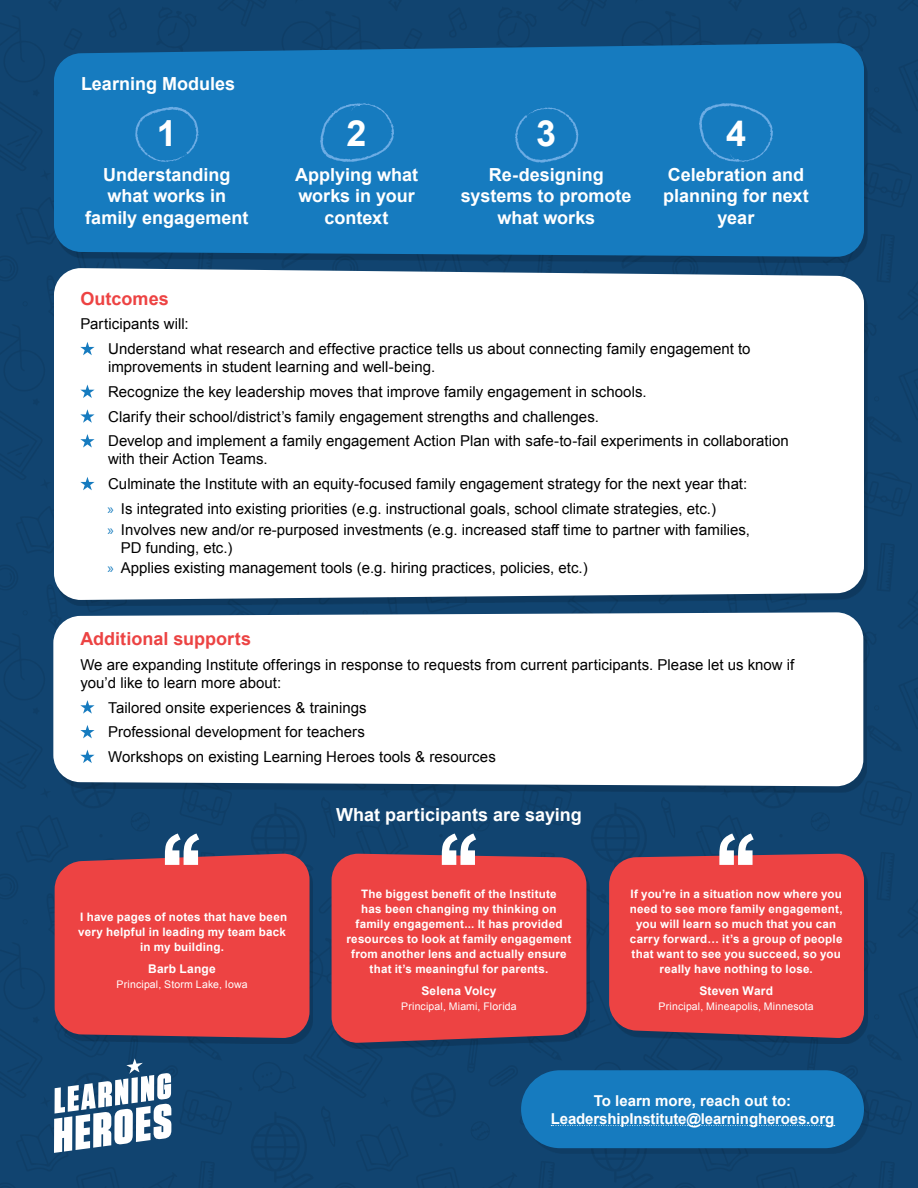
<style>
.page{position:relative;width:918px;height:1188px;background:#114470}
.page>*{position:absolute;margin:0;border:0;box-sizing:border-box;transform-origin:0 0}
.t1{font:700 36px "Arial";color:#fff}
.t2{font:700 18px/21.6px "Arial";color:#fff;text-align:center}
.t3{font:700 18px "Arial";color:#ec4343}
.t4{font:700 18px "Arial";letter-spacing:.005em;color:#ed4343}
.t5{font:15px/24.8px "Arial";color:#000}
.t6{font:700 15px/18px "Arial";letter-spacing:-.01em;color:#fff;text-align:center}
.t7{font:700 12px "Arial";letter-spacing:.015em;color:#fff}
.t8{font:700 11.7px/15px "Arial";letter-spacing:.02em;color:#fff;text-align:center}
.t9{font:10.5px "Arial";letter-spacing:.015em;color:#fff}
.s1{font-family:"Myriad Pro";color:#167cbe}
</style>
<div class="page">
<div style="left:57px;top:49px;width:811px;height:214px;background:#000;opacity:.15"></div>
<div style="left:54px;top:43px;width:810px;height:214px;background:#167bbf"></div>
<div style="left:57px;top:274px;width:811px;height:332px;background:#000;opacity:.15"></div>
<div style="left:54px;top:268px;width:810px;height:332px;background:#fff"></div>
<div style="left:57px;top:618px;width:810px;height:174px;background:#000;opacity:.15"></div>
<div style="left:53px;top:612px;width:810px;height:174px;background:#fff"></div>
<svg style="left:135px;top:107px;width:64px;height:56px;background:#1d7fc2"></svg>
<svg style="left:515px;top:107px;width:64px;height:56px;background:#1d7fc2"></svg>
<svg style="left:320px;top:103px;width:75px;height:59px;background:#1d7fc2"></svg>
<svg style="left:699px;top:103px;width:75px;height:60px;background:#1d7fc2"></svg>
<svg style="left:80px;top:342px;width:15px;height:13px"></svg>
<svg style="left:80px;top:385px;width:15px;height:13px"></svg>
<svg style="left:80px;top:409px;width:15px;height:14px"></svg>
<svg style="left:80px;top:434px;width:15px;height:14px"></svg>
<svg style="left:80px;top:477px;width:15px;height:13px"></svg>
<svg style="left:80px;top:700px;width:15px;height:14px"></svg>
<svg style="left:80px;top:725px;width:15px;height:13px"></svg>
<svg style="left:80px;top:750px;width:15px;height:13px"></svg>
<div style="left:526px;top:1075px;width:343px;height:78px;background:#000;opacity:.1"></div>
<div style="left:521px;top:1070px;width:343px;height:78px;background:#167bbf;border-radius:39px"></div>
<svg style="left:551px;top:1125px;width:284px;height:1px"></svg>
<svg style="left:54px;top:1058px;width:117px;height:95px"></svg>
<div style="left:58px;top:859px;width:255px;height:185px;background:#000;opacity:.15"></div>
<div style="left:55px;top:853px;width:255px;height:185px;background:#ed4343"></div>
<div style="left:612px;top:859px;width:256px;height:185px;background:#000;opacity:.15"></div>
<div style="left:609px;top:853px;width:255px;height:185px;background:#ed4343"></div>
<div style="left:335px;top:859px;width:255px;height:190px;background:#000;opacity:.15"></div>
<div style="left:332px;top:853px;width:254px;height:190px;background:#ed4343"></div>
<svg style="left:165px;top:834px;width:34px;height:31px"></svg>
<svg style="left:719px;top:834px;width:35px;height:31px"></svg>
<svg style="left:442px;top:834px;width:34px;height:31px"></svg>
<p class="t2" style="left:81px;top:73px;width:156px">Learning Modules</p>
<h1 class="t1" style="left:157px;top:110px;width:22px">1</h1>
<h1 class="t1" style="left:347px;top:110px;width:22px">2</h1>
<h1 class="t1" style="left:536px;top:110px;width:22px">3</h1>
<h1 class="t1" style="left:726px;top:110px;width:22px">4</h1>
<p class="t2" style="left:85px;top:164px;width:165px">Understanding what works in family engagement</p>
<p class="t2" style="left:295px;top:164px;width:124px">Applying what works in your context</p>
<p class="t2" style="left:461px;top:164px;width:172px">Re-designing systems to promote what works</p>
<p class="t2" style="left:663px;top:164px;width:147px">Celebration and planning for next year</p>
<p class="t4" style="left:80px;top:287px;width:90px">Outcomes</p>
<p class="t5" style="left:108px;top:312px;width:644px;text-indent:-28px">Participants will:<br>Understand what research and effective practice tells us about connecting family engagement to</p>
<p class="t5" style="left:108px;top:355px;width:682px">improvements in student learning and well-being.<br>Recognize the key leadership moves that improve family engagement in schools.<br>Clarify their school/district’s family engagement strengths and challenges.<br>Develop and implement a family engagement Action Plan with safe-to-fail experiments in collaboration</p>
<p class="t5" style="left:107px;top:447px;width:641px">with their Action Teams.<br>Culminate the Institute with an equity-focused family engagement strategy for the next year that: <span class="s1">»</span> Is integrated into existing priorities (e.g. instructional goals, school climate strategies, etc.)</p>
<p class="t5" style="left:121px;top:521px;width:631px;line-height:18px;text-indent:-14px"><span class="s1">»</span> Involves new and/or re-purposed investments (e.g. increased staff time to partner with families,<br>PD funding, etc.)</p>
<p class="t5" style="left:107px;top:556px;width:482px"><span class="s1">»</span> Applies existing management tools (e.g. hiring practices, policies, etc.)</p>
<p class="t3" style="left:80px;top:627px;width:172px">Additional supports</p>
<p class="t5" style="left:80px;top:656px;width:716px;line-height:18px">We are expanding Institute offerings in response to requests from current participants. Please let us know if you’d like to learn more about:</p>
<p class="t5" style="left:108px;top:695px;width:389px">Tailored onsite experiences &amp; trainings<br>Professional development for teachers<br>Workshops on existing Learning Heroes tools &amp; resources</p>
<p class="t8" style="left:78px;top:910px;width:210px">I have pages of notes that have been very helpful in leading my team back in my building.</p>
<p class="t7" style="left:148px;top:961px;width:69px">Barb Lange</p>
<p class="t9" style="left:117px;top:977px;width:132px">Principal, Storm Lake, Iowa</p>
<p class="t2" style="left:336px;top:804px;width:247px">What participants are saying</p>
<p class="t8" style="left:347px;top:887px;width:226px">The biggest benefit of the Institute<br>has been changing my thinking on family engagement... It has provided resources to look at family engagement from another lens and actually ensure that it’s meaningful for parents.</p>
<p class="t7" style="left:421px;top:983px;width:77px">Selena Volcy</p>
<p class="t9" style="left:401px;top:1000px;width:117px">Principal, Miami, Florida</p>
<p class="t8" style="left:630px;top:887px;width:214px">If you’re in a situation now where you need to see more family engagement, you will learn so much that you can carry forward… it’s a group of people that want to see you succeed, so you really have nothing to lose.</p>
<p class="t7" style="left:699px;top:983px;width:75px">Steven Ward</p>
<p class="t9" style="left:659px;top:1000px;width:157px">Principal, Mineapolis, Minnesota</p>
<p class="t6" style="left:551px;top:1092px;width:285px">To learn more, reach out to:<br>LeadershipInstitute@learningheroes.org</p>
</div>
